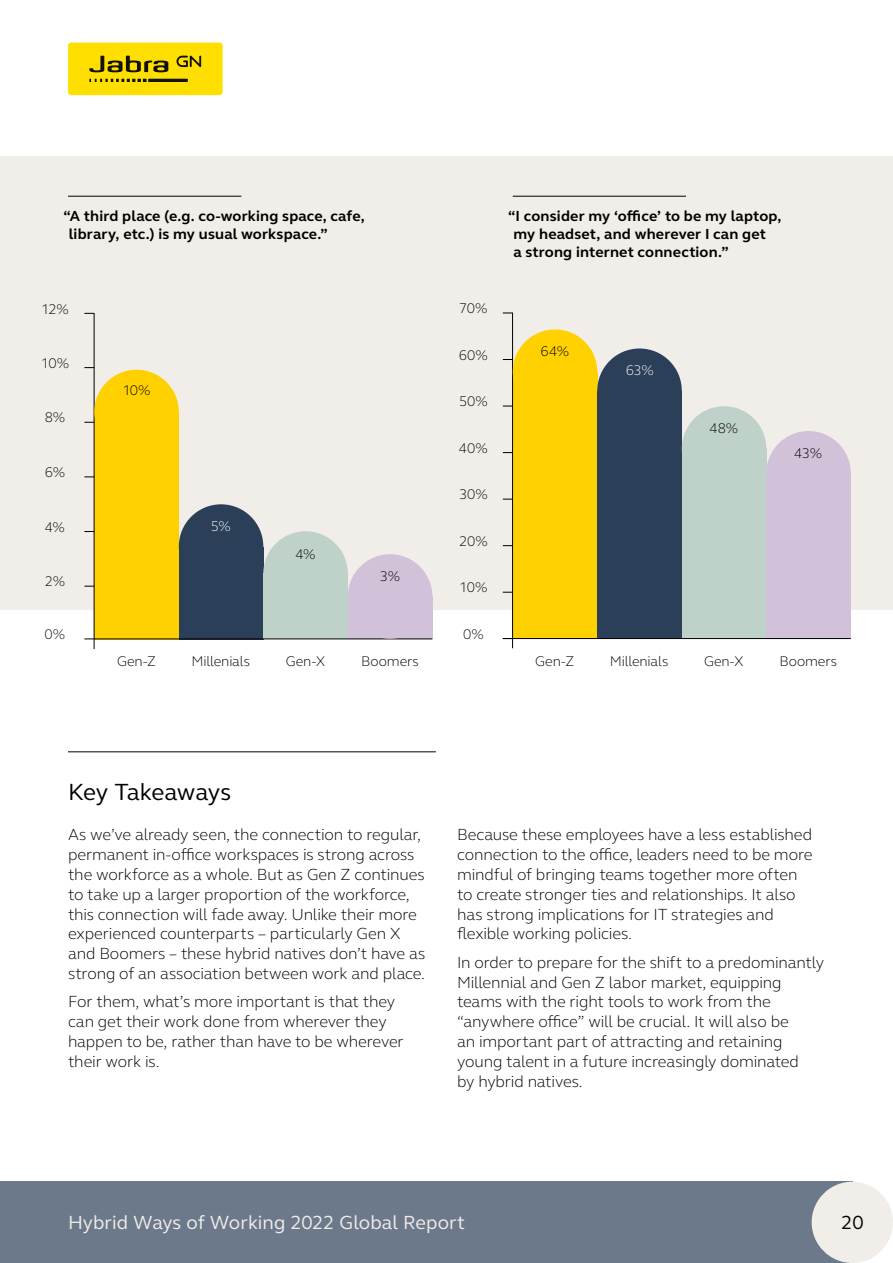
<style>
.page{position:relative;width:893px;height:1263px;background:#fff}
.page>*{position:absolute;margin:0;border:0;box-sizing:border-box;transform-origin:0 0}
.t1{font:24px "GN Elliot";letter-spacing:-.01em;color:#000}
.t2{font:19.5px "GN Elliot";letter-spacing:.005em;color:#f1eee9}
.t3{font:19.5px "GN Elliot";color:#000}
.t4{font:300 16.5px/19.8px "GN Elliot";letter-spacing:-.01em;color:#000}
.t5{font:700 15px/18px "GN Elliot";letter-spacing:.01em;color:#000}
.t6{font:300 14.4px "GN Elliot";letter-spacing:-.005em;color:#000}
.t7{font:300 14.4px "GN Elliot";color:#fff}
</style>
<div class="page">
<div style="left:68px;top:43px;width:155px;height:52px;background:#ffdf00;border-radius:3px"></div>
<svg style="left:89px;top:56px;width:79px;height:16px"></svg>
<svg style="left:89px;top:79px;width:58px;height:3px"></svg>
<hr style="left:148px;top:79px;width:40px;height:3px;background:#13110c">
<svg style="left:176px;top:56px;width:25px;height:11px"></svg>
<div style="left:0;top:156px;width:893px;height:454px;background:#f1eee9"></div>
<hr style="left:68px;top:751px;width:368px;height:1px;background:#000">
<div style="left:94px;top:412px;width:85px;height:227px;background:#ffd100"></div>
<div style="left:513px;top:372px;width:84px;height:266px;background:#ffd100"></div>
<div style="left:179px;top:547px;width:84px;height:92px;background:#2b3f59"></div>
<div style="left:597px;top:391px;width:85px;height:247px;background:#2b3f59"></div>
<div style="left:263px;top:573px;width:85px;height:66px;background:#bfd2ca"></div>
<div style="left:682px;top:448px;width:84px;height:190px;background:#bfd2ca"></div>
<div style="left:348px;top:596px;width:84px;height:43px;background:#d1c1d9"></div>
<div style="left:766px;top:473px;width:85px;height:165px;background:#d1c1d9"></div>
<svg style="left:84px;top:639px;width:11px;height:10px"></svg>
<svg style="left:503px;top:638px;width:10px;height:10px"></svg>
<hr style="left:94px;top:639px;width:338px;height:1px;background:#000">
<hr style="left:512px;top:638px;width:339px;height:1px;background:#000">
<hr style="left:94px;top:313px;width:1px;height:326px;background:#000">
<hr style="left:512px;top:313px;width:1px;height:325px;background:#000">
<hr style="left:68px;top:196px;width:173px;height:1px;background:#000">
<hr style="left:513px;top:196px;width:173px;height:1px;background:#000">
<div style="left:94px;top:370px;width:85px;height:84px;background:#ffd100;border-radius:50%"></div>
<div style="left:513px;top:329px;width:84px;height:85px;background:#ffd100;border-radius:50%"></div>
<div style="left:179px;top:504px;width:84px;height:85px;background:#2b3f59;border-radius:50%"></div>
<div style="left:597px;top:348px;width:85px;height:85px;background:#2b3f59;border-radius:50%"></div>
<div style="left:263px;top:531px;width:85px;height:85px;background:#bfd2ca;border-radius:50%"></div>
<div style="left:682px;top:406px;width:84px;height:85px;background:#bfd2ca;border-radius:50%"></div>
<div style="left:348px;top:554px;width:84px;height:85px;background:#d1c1d9;border-radius:50%"></div>
<div style="left:766px;top:431px;width:85px;height:85px;background:#d1c1d9;border-radius:50%"></div>
<div style="left:0;top:1182px;width:852px;height:81px;background:#6b798b"></div>
<div style="left:812px;top:1182px;width:81px;height:81px;background:#f1eee9;border-radius:50%"></div>
<p class="t5" style="left:69px;top:207px;width:297px;text-indent:-5px">“A third place (e.g. co-working space, cafe, library, etc.) is my usual workspace.”</p>
<p class="t5" style="left:513px;top:207px;width:270px;text-indent:-5px">“I consider my ‘office’ to be my laptop, my headset, and wherever I can get<br>a strong internet connection.”</p>
<p class="t6" style="left:41px;top:299px;width:29px">12%</p>
<p class="t6" style="left:41px;top:353px;width:30px">10%</p>
<p class="t6" style="left:45px;top:408px;width:22px">8%</p>
<p class="t6" style="left:45px;top:462px;width:22px">6%</p>
<p class="t6" style="left:45px;top:517px;width:22px">4%</p>
<p class="t6" style="left:45px;top:572px;width:22px">2%</p>
<p class="t6" style="left:122px;top:381px;width:30px">10%</p>
<p class="t7" style="left:211px;top:517px;width:22px">5%</p>
<p class="t6" style="left:296px;top:544px;width:22px">4%</p>
<p class="t6" style="left:380px;top:567px;width:22px">3%</p>
<p class="t6" style="left:459px;top:299px;width:30px">70%</p>
<p class="t6" style="left:459px;top:345px;width:30px">60%</p>
<p class="t6" style="left:459px;top:392px;width:30px">50%</p>
<p class="t6" style="left:459px;top:438px;width:30px">40%</p>
<p class="t6" style="left:459px;top:485px;width:30px">30%</p>
<p class="t6" style="left:459px;top:531px;width:30px">20%</p>
<p class="t6" style="left:459px;top:578px;width:30px">10%</p>
<p class="t6" style="left:45px;top:625px;width:22px">0%</p>
<p class="t6" style="left:463px;top:624px;width:22px">0%</p>
<p class="t6" style="left:541px;top:342px;width:30px">64%</p>
<p class="t7" style="left:626px;top:361px;width:30px">63%</p>
<p class="t6" style="left:709px;top:419px;width:30px">48%</p>
<p class="t6" style="left:794px;top:443px;width:30px">43%</p>
<p class="t6" style="left:117px;top:651px;width:41px">Gen-Z</p>
<p class="t6" style="left:191px;top:651px;width:60px">Millenials</p>
<p class="t6" style="left:286px;top:651px;width:41px">Gen-X</p>
<p class="t6" style="left:361px;top:651px;width:59px">Boomers</p>
<p class="t6" style="left:535px;top:651px;width:41px">Gen-Z</p>
<p class="t6" style="left:610px;top:651px;width:60px">Millenials</p>
<p class="t6" style="left:704px;top:651px;width:41px">Gen-X</p>
<p class="t6" style="left:779px;top:651px;width:59px">Boomers</p>
<p class="t1" style="left:68px;top:775px;width:165px">Key Takeaways</p>
<p class="t4" style="left:68px;top:824px;width:359px">As we’ve already seen, the connection to regular, permanent in-office workspaces is strong across the workforce as a whole. But as Gen Z continues to take up a larger proportion of the workforce, this connection will fade away. Unlike their more experienced counterparts – particularly Gen X and Boomers – these hybrid natives don’t have as strong of an association between work and place.</p>
<p class="t4" style="left:68px;top:991px;width:337px">For them, what’s more important is that they can get their work done from wherever they happen to be, rather than have to be wherever their work is.</p>
<p class="t4" style="left:457px;top:824px;width:357px">Because these employees have a less established connection to the office, leaders need to be more mindful of bringing teams together more often to create stronger ties and relationships. It also has strong implications for IT strategies and flexible working policies.</p>
<p class="t4" style="left:457px;top:952px;width:368px">In order to prepare for the shift to a predominantly Millennial and Gen Z labor market, equipping teams with the right tools to work from the “anywhere office” will be crucial. It will also be<br>an important part of attracting and retaining young talent in a future increasingly dominated<br>by hybrid natives.</p>
<p class="t2" style="left:68px;top:1209px;width:399px">Hybrid Ways of Working 2022 Global Report</p>
<p class="t3" style="left:841px;top:1209px;width:24px">20</p>
</div>
